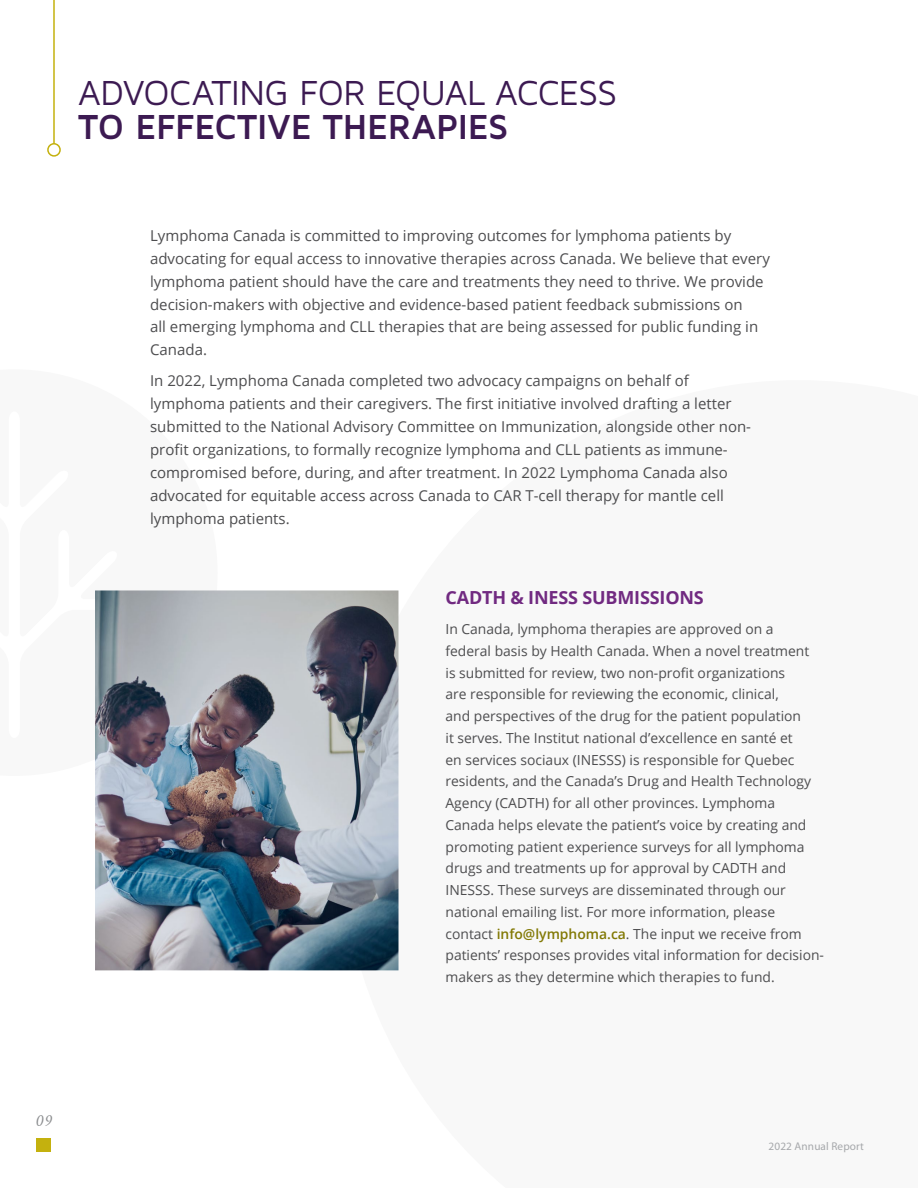
<style>
.page{position:relative;width:918px;height:1188px;background:#fff}
.page>*{position:absolute;margin:0;border:0;box-sizing:border-box;transform-origin:0 0}
.t1{font:36px "Maven Pro";letter-spacing:-.02em;color:#3c1a52}
.t2{font:700 36px "Maven Pro";letter-spacing:-.005em;color:#3c1a52}
.t3{font:700 18px "Open Sans";letter-spacing:-.01em;color:#712a81}
.t4{font:italic 17.4px "Crimson";color:#8a8c8e;scale:.95 1}
.t5{font:15px/22.8px "Open Sans";color:#4d4d4f}
.t6{font:13.8px/21.8px "Open Sans";color:#4d4d4f}
.t7{font:11.25px "Myriad Pro";letter-spacing:.01em;color:#abadb0}
.s1{font-weight:600;color:#827905}
</style>
<div class="page">
<div style="left:36px;top:1138px;width:14px;height:14px;background:#c4b10e"></div>
<hr style="left:53px;top:0;width:2px;height:144px;background:#c4b10e">
<div style="left:47px;top:143px;width:14px;height:14px;border:2px solid #c4b10e;border-radius:50%"></div>
<img style="left:95px;top:590px;width:304px;height:380px">
<h1 class="t1" style="left:78px;top:70px;width:541px">ADVOCATING FOR EQUAL ACCESS</h1>
<h1 class="t2" style="left:78px;top:104px;width:432px">TO EFFECTIVE THERAPIES</h1>
<p class="t5" style="left:150px;top:224px;width:621px">Lymphoma Canada is committed to improving outcomes for lymphoma patients by advocating for equal access to innovative therapies across Canada. We believe that every lymphoma patient should have the care and treatments they need to thrive. We provide decision-makers with objective and evidence-based patient feedback submissions on<br>all emerging lymphoma and CLL therapies that are being assessed for public funding in Canada.</p>
<p class="t5" style="left:150px;top:369px;width:603px">In 2022, Lymphoma Canada completed two advocacy campaigns on behalf of lymphoma patients and their caregivers. The first initiative involved drafting a letter submitted to the National Advisory Committee on Immunization, alongside other non&shy;profit organizations, to formally recognize lymphoma and CLL patients as immune&shy;compromised before, during, and after treatment. In 2022 Lymphoma Canada also advocated for equitable access across Canada to CAR T-cell therapy for mantle cell lymphoma patients.</p>
<p class="t3" style="left:446px;top:585px;width:260px">CADTH &amp; INESS SUBMISSIONS</p>
<p class="t6" style="left:446px;top:618px;width:380px">In Canada, lymphoma therapies are approved on a<br>federal basis by Health Canada. When a novel treatment<br>is submitted for review, two non-profit organizations<br>are responsible for reviewing the economic, clinical,<br>and perspectives of the drug for the patient population<br>it serves. The Institut national d’excellence en santé et<br>en services sociaux (INESSS) is responsible for Quebec residents, and the Canada’s Drug and Health Technology Agency (CADTH) for all other provinces. Lymphoma Canada helps elevate the patient’s voice by creating and promoting patient experience surveys for all lymphoma drugs and treatments up for approval by CADTH and INESSS. These surveys are disseminated through our national emailing list. For more information, please contact <span class="s1">info@lymphoma.ca</span>. The input we receive from patients’ responses provides vital information for decision&shy;makers as they determine which therapies to fund.</p>
<p class="t4" style="left:35px;top:1110px;width:18px">09</p>
<p class="t7" style="left:769px;top:1140px;width:97px">2022 Annual Report</p>
</div>
